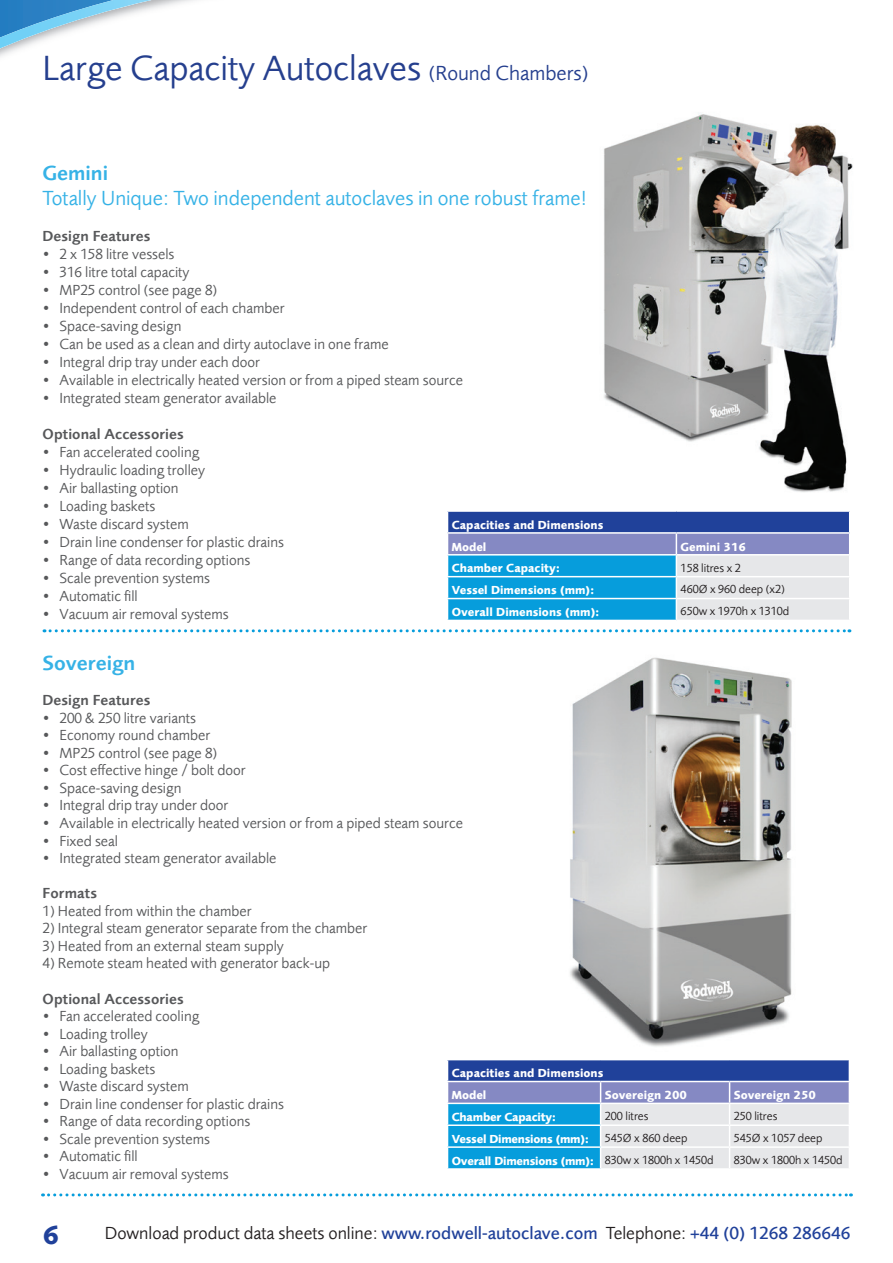
<style>
.page{position:relative;width:893px;height:1263px;background:#fff}
.page>*{position:absolute;margin:0;border:0;box-sizing:border-box;transform-origin:0 0}
.t1{font:36px "Foundry Sans W08";color:#253f8e}
.t2{font:700 27px "Foundry Sans W08";color:#20419a}
.t3{font:21px "Foundry Sans W08";color:#36b2e6}
.t4{font:600 21px "Foundry Sans W08";color:#36b2e6}
.t5{font:18px "Foundry Sans W08";color:#231f20}
.t6{font:15px "Foundry Sans W08";color:#57585a}
.t7{font:600 15px "Foundry Sans W08";letter-spacing:.005em;color:#57585a}
.t8{font:700 12px/21.9px "Foundry Sans W08";color:#fff}
.t9{font:12px "Foundry Sans W08";color:#231f20}
.t10{font:700 12px "Foundry Sans W08";letter-spacing:-.02em;color:#fff}
.s1{font-size:21px}
.s2{font-weight:400;color:#231f20}
.s3{font-weight:500;color:#20419a}
</style>
<div class="page">
<img style="left:604px;top:113px;width:249px;height:379px">
<svg style="left:447px;top:1060px;width:403px;height:109px;background:#80a8d1"></svg>
<hr style="left:730px;top:1146px;width:120px;height:2px;background:#fff">
<hr style="left:730px;top:1168px;width:120px;height:2px;background:#fff">
<svg style="left:447px;top:512px;width:403px;height:108px;background:#68a0d0"></svg>
<hr style="left:676px;top:598px;width:174px;height:1px;background:#fff">
<img style="left:570px;top:657px;width:222px;height:390px">
<svg style="left:44px;top:629px;width:806px;height:3px"></svg>
<svg style="left:0;top:0;width:195px;height:54px"></svg>
<svg style="left:43px;top:1193px;width:808px;height:3px"></svg>
<h1 class="t1" style="left:43px;top:43px;width:547px">Large Capacity Autoclaves <span class="s1">(Round Chambers)</span></h1>
<h3 class="t4" style="left:43px;top:157px;width:67px">Gemini</h3>
<h3 class="t3" style="left:43px;top:183px;width:546px">Totally Unique: Two independent autoclaves in one robust frame!</h3>
<p class="t7" style="left:43px;top:225px;width:109px">Design Features</p>
<p class="t6" style="left:43px;top:243px;width:133px">• 2 x 158 litre vessels</p>
<p class="t6" style="left:43px;top:261px;width:149px">• 316 litre total capacity</p>
<p class="t6" style="left:43px;top:279px;width:176px">• MP25 control (see page 8)</p>
<p class="t6" style="left:43px;top:297px;width:244px">• Independent control of each chamber</p>
<p class="t6" style="left:43px;top:315px;width:140px">• Space-saving design</p>
<p class="t6" style="left:43px;top:333px;width:348px">• Can be used as a clean and dirty autoclave in one frame</p>
<p class="t6" style="left:43px;top:351px;width:219px">• Integral drip tray under each door</p>
<p class="t6" style="left:43px;top:369px;width:422px">• Available in electrically heated version or from a piped steam source</p>
<p class="t6" style="left:43px;top:387px;width:235px">• Integrated steam generator available</p>
<p class="t7" style="left:43px;top:423px;width:143px">Optional Accessories</p>
<p class="t6" style="left:43px;top:441px;width:158px">• Fan accelerated cooling</p>
<p class="t6" style="left:43px;top:459px;width:164px">• Hydraulic loading trolley</p>
<p class="t6" style="left:43px;top:477px;width:138px">• Air ballasting option</p>
<p class="t6" style="left:43px;top:495px;width:114px">• Loading baskets</p>
<p class="t6" style="left:43px;top:513px;width:148px">• Waste discard system</p>
<p class="t6" style="left:43px;top:531px;width:243px">• Drain line condenser for plastic drains</p>
<p class="t6" style="left:43px;top:549px;width:209px">• Range of data recording options</p>
<p class="t6" style="left:43px;top:567px;width:169px">• Scale prevention systems</p>
<p class="t6" style="left:43px;top:585px;width:97px">• Automatic fill</p>
<p class="t6" style="left:43px;top:603px;width:188px">• Vacuum air removal systems</p>
<h3 class="t4" style="left:43px;top:647px;width:94px">Sovereign</h3>
<p class="t7" style="left:43px;top:689px;width:109px">Design Features</p>
<p class="t6" style="left:43px;top:707px;width:155px">• 200 &amp; 250 litre variants</p>
<p class="t6" style="left:43px;top:725px;width:169px">• Economy round chamber</p>
<p class="t6" style="left:43px;top:742px;width:176px">• MP25 control (see page 8)</p>
<p class="t6" style="left:43px;top:760px;width:205px">• Cost effective hinge / bolt door</p>
<p class="t6" style="left:43px;top:777px;width:140px">• Space-saving design</p>
<p class="t6" style="left:43px;top:795px;width:187px">• Integral drip tray under door</p>
<p class="t6" style="left:43px;top:812px;width:422px">• Available in electrically heated version or from a piped steam source</p>
<p class="t6" style="left:43px;top:830px;width:77px">• Fixed seal</p>
<p class="t6" style="left:43px;top:847px;width:235px">• Integrated steam generator available</p>
<p class="t7" style="left:43px;top:882px;width:56px">Formats</p>
<p class="t6" style="left:43px;top:900px;width:211px">1) Heated from within the chamber</p>
<p class="t6" style="left:43px;top:918px;width:326px">2) Integral steam generator separate from the chamber</p>
<p class="t6" style="left:43px;top:935px;width:243px">3) Heated from an external steam supply</p>
<p class="t6" style="left:43px;top:953px;width:289px">4) Remote steam heated with generator back-up</p>
<p class="t7" style="left:43px;top:987px;width:143px">Optional Accessories</p>
<p class="t6" style="left:43px;top:1005px;width:158px">• Fan accelerated cooling</p>
<p class="t6" style="left:43px;top:1023px;width:107px">• Loading trolley</p>
<p class="t6" style="left:43px;top:1040px;width:138px">• Air ballasting option</p>
<p class="t6" style="left:43px;top:1058px;width:114px">• Loading baskets</p>
<p class="t6" style="left:43px;top:1076px;width:148px">• Waste discard system</p>
<p class="t6" style="left:43px;top:1093px;width:243px">• Drain line condenser for plastic drains</p>
<p class="t6" style="left:43px;top:1111px;width:209px">• Range of data recording options</p>
<p class="t6" style="left:43px;top:1128px;width:169px">• Scale prevention systems</p>
<p class="t6" style="left:43px;top:1146px;width:97px">• Automatic fill</p>
<p class="t6" style="left:43px;top:1163px;width:188px">• Vacuum air removal systems</p>
<p class="t8" style="left:452px;top:513px;width:153px">Capacities and Dimensions<br>Model</p>
<p class="t8" style="left:681px;top:534px;width:67px">Gemini 316</p>
<p class="t8" style="left:452px;top:556px;width:110px">Chamber Capacity:</p>
<p class="t9" style="left:681px;top:559px;width:62px">158 litres x 2</p>
<p class="t8" style="left:452px;top:578px;width:144px">Vessel Dimensions (mm):</p>
<p class="t9" style="left:681px;top:581px;width:106px">460Ø x 960 deep (x2)</p>
<p class="t8" style="left:452px;top:600px;width:149px">Overall Dimensions (mm):</p>
<p class="t9" style="left:681px;top:603px;width:110px">650w x 1970h x 1310d</p>
<p class="t8" style="left:452px;top:1061px;width:153px">Capacities and Dimensions<br>Model</p>
<p class="t8" style="left:605px;top:1083px;width:84px">Sovereign 200</p>
<p class="t8" style="left:734px;top:1083px;width:84px">Sovereign 250</p>
<p class="t10" style="left:452px;top:1107px;width:106px">Chamber Capacity:</p>
<p class="t9" style="left:605px;top:1107px;width:45px">200 litres</p>
<p class="t9" style="left:734px;top:1107px;width:45px">250 litres</p>
<p class="t10" style="left:452px;top:1129px;width:139px">Vessel Dimensions (mm):</p>
<p class="t9" style="left:605px;top:1129px;width:84px">545Ø x 860 deep</p>
<p class="t9" style="left:734px;top:1129px;width:90px">545Ø x 1057 deep</p>
<p class="t10" style="left:452px;top:1151px;width:263px">Overall Dimensions (mm): <span class="s2">830w x 1800h x 1450d</span></p>
<p class="t9" style="left:734px;top:1151px;width:110px">830w x 1800h x 1450d</p>
<h2 class="t2" style="left:43px;top:1214px;width:18px">6</h2>
<p class="t5" style="left:105px;top:1220px;width:747px">Download product data sheets online: <span class="s3">www.rodwell-autoclave.com</span> Telephone: <span class="s3">+44 (0) 1268 286646</span></p>
</div>
